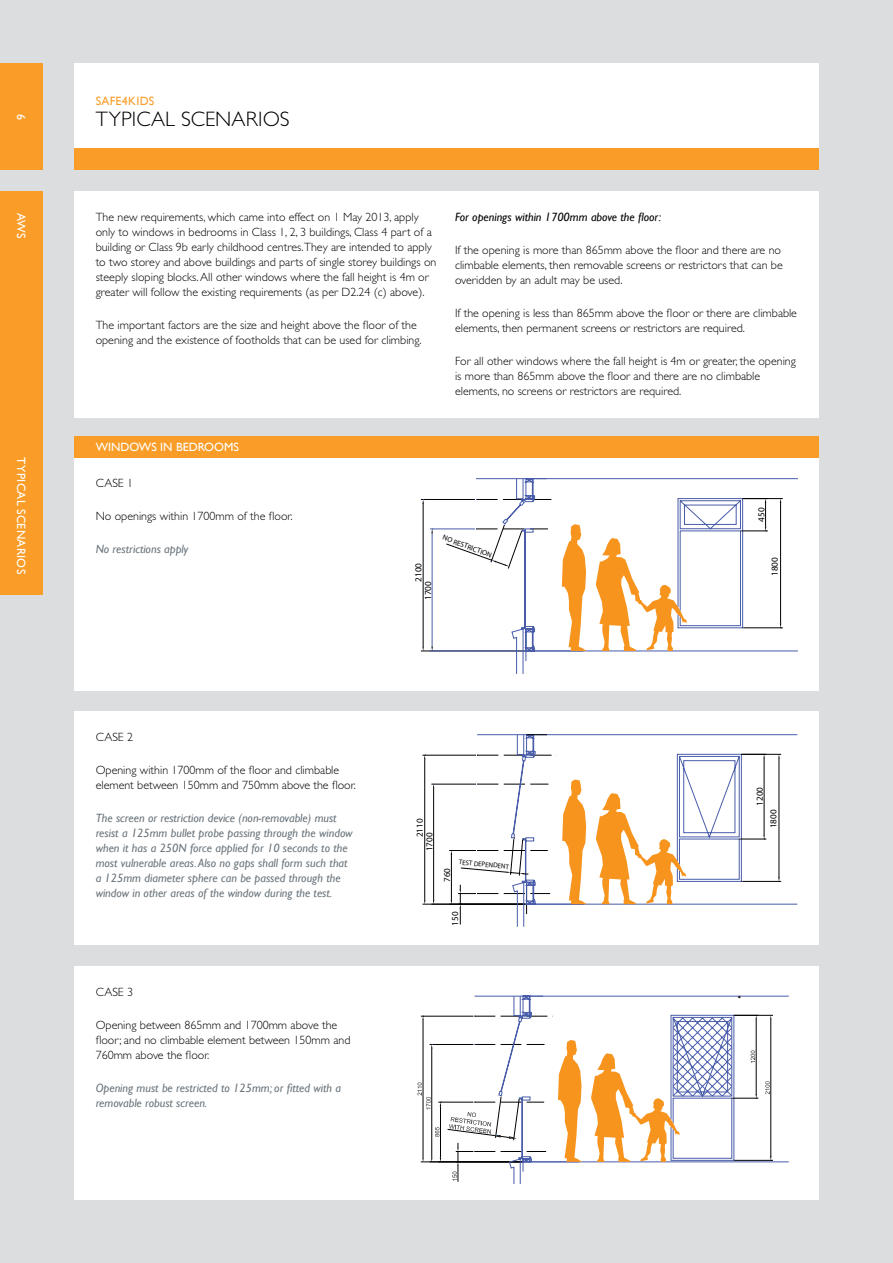
<style>
.page{position:relative;width:893px;height:1263px;background:#dcddde}
.page>*{position:absolute;margin:0;border:0;box-sizing:border-box;transform-origin:0 0}
.t1{font:300 21px "Gill Sans Std";letter-spacing:.005em;color:#000}
.t2{font:19.8px "Century Gothic";color:#231f20}
.t3{font:300 12px/15px "Gill Sans Std";color:#000}
.t4{font:italic 12px/15px "Gill Sans";color:#6a747b}
.t5{font:italic 12px "Gill Sans";color:#000}
.t6{font:12px "Gill Sans";letter-spacing:.025em;color:#fff}
.t7{font:12px "Gill Sans";color:#fff}
.t8{font:12px "Gill Sans";letter-spacing:.025em;color:#f99d28}
.t9{font:9.15px/9.4px "Myriad Pro";color:#000}
.t10{font:7.35px "Myriad Pro";color:#000}
.t11{font:6.9px "Myriad Pro";color:#000}
</style>
<div class="page">
<div style="left:0;top:64px;width:43px;height:106px;background:#f99d28"></div>
<div style="left:74px;top:64px;width:745px;height:85px;background:#fff"></div>
<div style="left:0;top:191px;width:43px;height:404px;background:#f99d28"></div>
<div style="left:74px;top:149px;width:745px;height:21px;background:#f99d28"></div>
<div style="left:74px;top:191px;width:745px;height:227px;background:#fff"></div>
<div style="left:343px;top:712px;width:476px;height:233px;background:#fff"></div>
<hr style="left:527px;top:904px;width:270px;height:1px;background:#485caa">
<hr style="left:477px;top:734px;width:320px;height:1px;background:#485caa">
<hr style="left:779px;top:759px;width:1px;height:118px;background:#010101">
<hr style="left:742px;top:881px;width:39px;height:1px;background:#010101">
<hr style="left:742px;top:754px;width:39px;height:1px;background:#010101">
<hr style="left:424px;top:760px;width:1px;height:140px;background:#010101">
<hr style="left:422px;top:755px;width:54px;height:1px;background:#010101">
<hr style="left:422px;top:904px;width:103px;height:1px;background:#010101">
<hr style="left:431px;top:784px;width:45px;height:1px;background:#010101">
<svg style="left:596px;top:754px;width:170px;height:150px"></svg>
<svg style="left:433px;top:734px;width:154px;height:193px"></svg>
<div style="left:343px;top:966px;width:476px;height:233px;background:#fff"></div>
<hr style="left:523px;top:1161px;width:266px;height:1px;background:#485caa">
<hr style="left:474px;top:996px;width:315px;height:1px;background:#485caa">
<hr style="left:770px;top:1020px;width:1px;height:136px;background:#010101">
<hr style="left:735px;top:1160px;width:38px;height:1px;background:#010101">
<hr style="left:735px;top:1015px;width:38px;height:1px;background:#010101">
<svg style="left:765px;top:1081px;width:6px;height:14px"></svg>
<svg style="left:417px;top:996px;width:165px;height:188px"></svg>
<svg style="left:591px;top:1015px;width:167px;height:147px"></svg>
<div style="left:343px;top:457px;width:476px;height:233px;background:#fff"></div>
<hr style="left:526px;top:651px;width:271px;height:1px;background:#485caa">
<hr style="left:476px;top:478px;width:321px;height:1px;background:#485caa">
<hr style="left:780px;top:503px;width:1px;height:120px;background:#010101">
<hr style="left:744px;top:627px;width:39px;height:1px;background:#010101">
<hr style="left:744px;top:498px;width:39px;height:1px;background:#010101">
<hr style="left:423px;top:504px;width:1px;height:142px;background:#010101">
<hr style="left:421px;top:499px;width:54px;height:1px;background:#010101">
<hr style="left:421px;top:651px;width:104px;height:1px;background:#010101">
<hr style="left:430px;top:529px;width:45px;height:1px;background:#485caa">
<hr style="left:430px;top:651px;width:95px;height:1px;background:#485caa">
<svg style="left:596px;top:498px;width:172px;height:153px"></svg>
<svg style="left:431px;top:478px;width:156px;height:196px"></svg>
<div style="left:74px;top:457px;width:331px;height:233px;background:#fff"></div>
<div style="left:74px;top:712px;width:302px;height:233px;background:#fff"></div>
<div style="left:74px;top:966px;width:302px;height:233px;background:#fff"></div>
<div style="left:74px;top:436px;width:745px;height:21px;background:#f99d28"></div>
<p class="t6" style="left:28px;top:114px;width:7px;rotate:90deg">6</p>
<p class="t6" style="left:28px;top:213px;width:27px;rotate:90deg">AWS</p>
<p class="t6" style="left:28px;top:457px;width:118px;rotate:90deg">TYPICAL SCENARIOS</p>
<p class="t8" style="left:96px;top:94px;width:60px">SAFE4KIDS</p>
<h1 class="t1" style="left:96px;top:108px;width:196px">TYPICAL SCENARIOS</h1>
<p class="t3" style="left:96px;top:209px;width:342px">The new requirements, which came into effect on 1 May 2013, apply only to windows in bedrooms in Class 1, 2, 3 buildings, Class 4 part of a building or Class 9b early childhood centres.They are intended to apply to two storey and above buildings and parts of single storey buildings on steeply sloping blocks. All other windows where the fall height is 4m or greater will follow the existing requirements (as per D2.24 (c) above).</p>
<p class="t3" style="left:96px;top:317px;width:328px">The important factors are the size and height above the floor of the opening and the existence of footholds that can be used for climbing.</p>
<p class="t7" style="left:96px;top:440px;width:145px">WINDOWS IN BEDROOMS</p>
<p class="t5" style="left:455px;top:210px;width:208px">For openings within 1700mm above the floor:</p>
<p class="t3" style="left:455px;top:243px;width:329px">If the opening is more than 865mm above the floor and there are no climbable elements, then removable screens or restrictors that can be overidden by an adult may be used.</p>
<p class="t3" style="left:455px;top:306px;width:344px">If the opening is less than 865mm above the floor or there are climbable elements, then permanent screens or restrictors are required.</p>
<p class="t3" style="left:455px;top:354px;width:342px">For all other windows where the fall height is 4m or greater, the opening is more than 865mm above the floor and there are no climbable elements, no screens or restrictors are required.</p>
<p class="t3" style="left:96px;top:475px;width:39px">CASE 1</p>
<p class="t3" style="left:96px;top:508px;width:198px">No openings within 1700mm of the floor.</p>
<p class="t4" style="left:96px;top:541px;width:94px">No restrictions apply</p>
<p class="t3" style="left:96px;top:730px;width:39px">CASE 2</p>
<p class="t3" style="left:96px;top:763px;width:262px">Opening within 1700mm of the floor and climbable element between 150mm and 750mm above the floor.</p>
<p class="t4" style="left:96px;top:811px;width:258px">The screen or restriction device (non-removable) must resist a 125mm bullet probe passing through the window when it has a 250N force applied for 10 seconds to the most vulnerable areas. Also no gaps shall form such that a 125mm diameter sphere can be passed through the window in other areas of the window during the test.</p>
<p class="t3" style="left:96px;top:984px;width:39px">CASE 3</p>
<p class="t3" style="left:96px;top:1017px;width:256px">Opening between 865mm and 1700mm above the floor; and no climbable element between 150mm and<br>760mm above the floor.</p>
<p class="t4" style="left:96px;top:1080px;width:247px">Opening must be restricted to 125mm; or fitted with a removable robust screen.</p>
<p class="t9" style="left:413px;top:600px;width:39px;text-indent:18px;rotate:-90deg">2100<br>1700</p>
<p class="t10" style="left:444px;top:533px;width:53px;rotate:20deg">NO RESTRICTION</p>
<p class="t9" style="left:415px;top:851px;width:34px;text-indent:14px;rotate:-90deg">2110<br>1700</p>
<p class="t9" style="left:442px;top:882px;width:15px;rotate:-90deg">760</p>
<p class="t11" style="left:459px;top:858px;width:52px;rotate:5deg">TEST DEPENDENT</p>
<p class="t9" style="left:450px;top:926px;width:15px;rotate:-90deg">150</p>
<p class="t9" style="left:756px;top:522px;width:16px;rotate:-90deg">450</p>
<p class="t9" style="left:770px;top:576px;width:20px;rotate:-90deg">1800</p>
<p class="t9" style="left:755px;top:806px;width:20px;rotate:-90deg">1200</p>
<p class="t9" style="left:769px;top:828px;width:20px;rotate:-90deg">1800</p>
<h2 class="t2" style="left:736px;top:977px;width:7px">.</h2>
</div>
